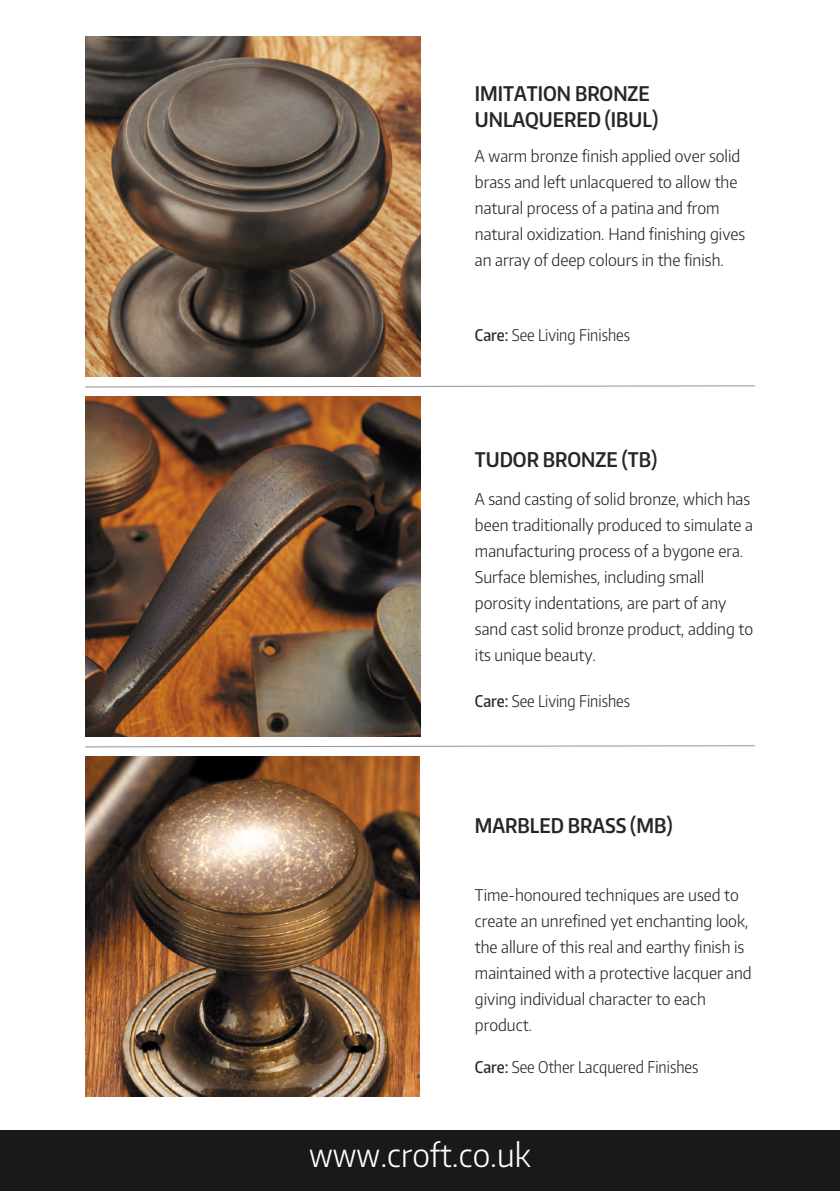
<style>
.page{position:relative;width:840px;height:1191px;background:#fff}
.page>*{position:absolute;margin:0;border:0;box-sizing:border-box;transform-origin:0 0}
.t1{font:300 32px "Encode Sans Narrow";color:#fff}
.t2{font:600 20px/26px "Encode Sans Condensed";color:#272627}
.t3{font:300 16px/26px "Encode Sans Narrow";color:#272627}
.t4{font:300 16px "Encode Sans Condensed";color:#272627}
.s1{font-weight:500}
</style>
<div class="page">
<img style="left:85px;top:36px;width:335px;height:341px">
<img style="left:85px;top:396px;width:335px;height:341px">
<img style="left:85px;top:756px;width:335px;height:341px">
<svg style="left:85px;top:385px;width:670px;height:3px"></svg>
<svg style="left:85px;top:745px;width:670px;height:3px"></svg>
<div style="left:0;top:1130px;width:839px;height:61px;background:#1b1819"></div>
<p class="t2" style="left:474px;top:80px;width:185px">IMITATION BRONZE<br>UNLAQUERED (IBUL)</p>
<p class="t3" style="left:474px;top:143px;width:272px">A warm bronze finish applied over solid brass and left unlacquered to allow the natural process of a patina and from natural oxidization. Hand finishing gives an array of deep colours in the finish.</p>
<p class="t4" style="left:474px;top:324px;width:156px"><span class="s1">Care:</span> See Living Finishes</p>
<p class="t2" style="left:474px;top:446px;width:184px">TUDOR BRONZE (TB)</p>
<p class="t3" style="left:474px;top:485px;width:279px">A sand casting of solid bronze, which has been traditionally produced to simulate a manufacturing process of a bygone era.<br>Surface blemishes, including small porosity indentations, are part of any sand cast solid bronze product, adding to its unique beauty.</p>
<p class="t4" style="left:474px;top:690px;width:156px"><span class="s1">Care:</span> See Living Finishes</p>
<p class="t2" style="left:474px;top:812px;width:199px">MARBLED BRASS (MB)</p>
<p class="t3" style="left:474px;top:882px;width:278px">Time-honoured techniques are used to create an unrefined yet enchanting look, the allure of this real and earthy finish is maintained with a protective lacquer and giving individual character to each product.</p>
<p class="t4" style="left:474px;top:1056px;width:225px"><span class="s1">Care:</span> See Other Lacquered Finishes</p>
<h1 class="t1" style="left:309px;top:1134px;width:223px">www.croft.co.uk</h1>
</div>
